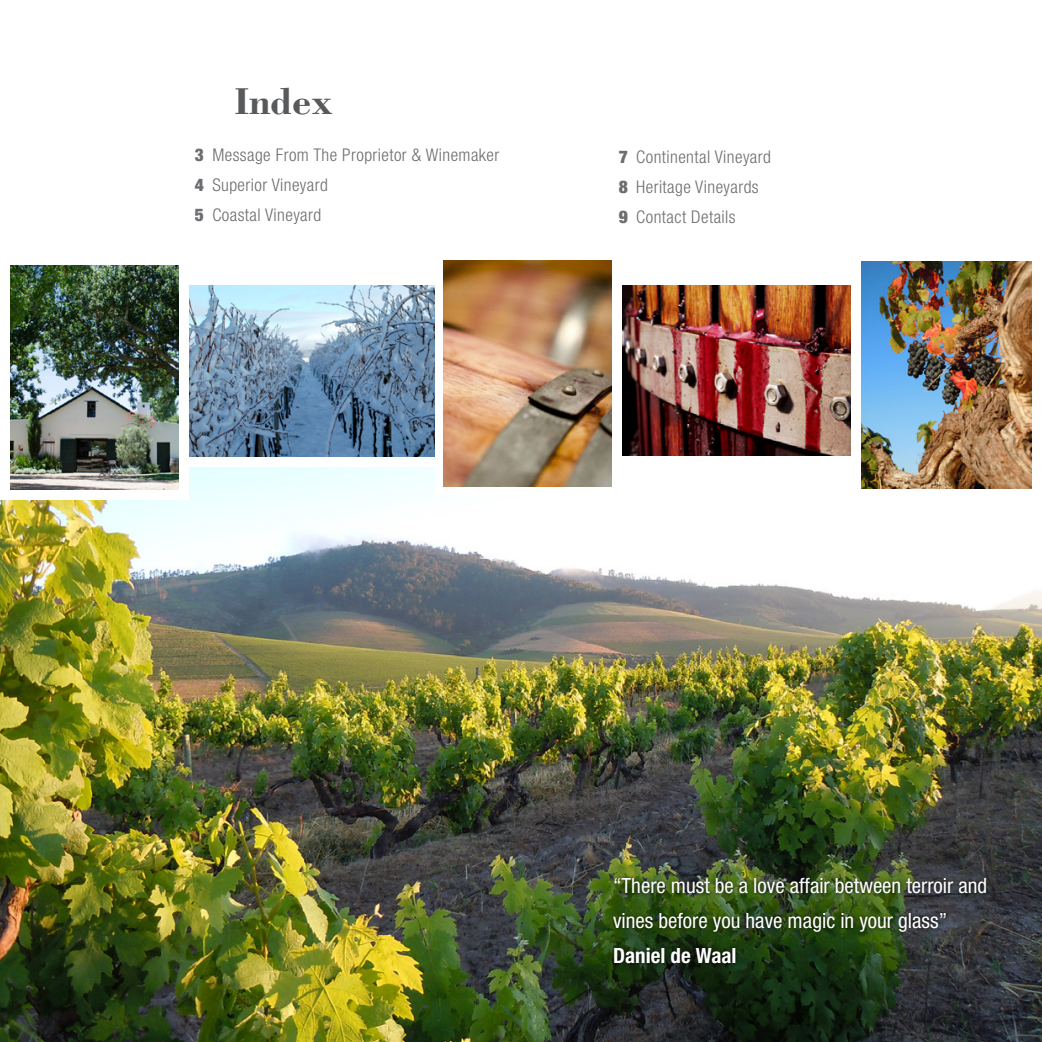
<style>
.page{position:relative;width:1042px;height:1042px;background:#fff}
.page>*{position:absolute;margin:0;border:0;box-sizing:border-box;transform-origin:0 0}
.t1{font:700 38.5px "Bodoni";color:#58595b}
.t2{font:condensed 21px/35px "Helvetica Neue LT Std";color:#fff}
.t3{font:700 condensed 21px "Helvetica Neue LT Std";color:#fff}
.t4{font:300 condensed 17.5px/29.8px "Helvetica Neue LT Std";letter-spacing:.025em;color:#6d6e71}
.s1{font-weight:900}
</style>
<div class="page">
<img style="left:0;top:467px;width:1042px;height:575px">
<img style="left:607px;top:870px;width:395px;height:172px">
<img style="left:189px;top:285px;width:246px;height:171px">
<div style="left:0;top:257px;width:188px;height:242px;background:#fff"></div>
<img style="left:622px;top:285px;width:229px;height:171px">
<img style="left:11px;top:266px;width:168px;height:223px">
<div style="left:435px;top:253px;width:186px;height:241px;background:#fff"></div>
<img style="left:444px;top:261px;width:167px;height:225px">
<div style="left:851px;top:254px;width:187px;height:242px;background:#fff"></div>
<img style="left:862px;top:262px;width:169px;height:227px">
<h1 class="t1" style="left:234px;top:77px;width:100px">Index</h1>
<p class="t4" style="left:195px;top:140px;width:306px"><span class="s1">3</span> Message From The Proprietor &amp; Winemaker<br><span class="s1">4</span> Superior Vineyard<br><span class="s1">5</span> Coastal Vineyard</p>
<p class="t4" style="left:619px;top:142px;width:154px"><span class="s1">7</span> Continental Vineyard<br><span class="s1">8</span> Heritage Vineyards<br><span class="s1">9</span> Contact Details</p>
<p class="t2" style="left:613px;top:868px;width:376px">“There must be a love affair between terroir and vines before you have magic in your glass”</p>
<p class="t3" style="left:613px;top:943px;width:125px">Daniel de Waal</p>
</div>
